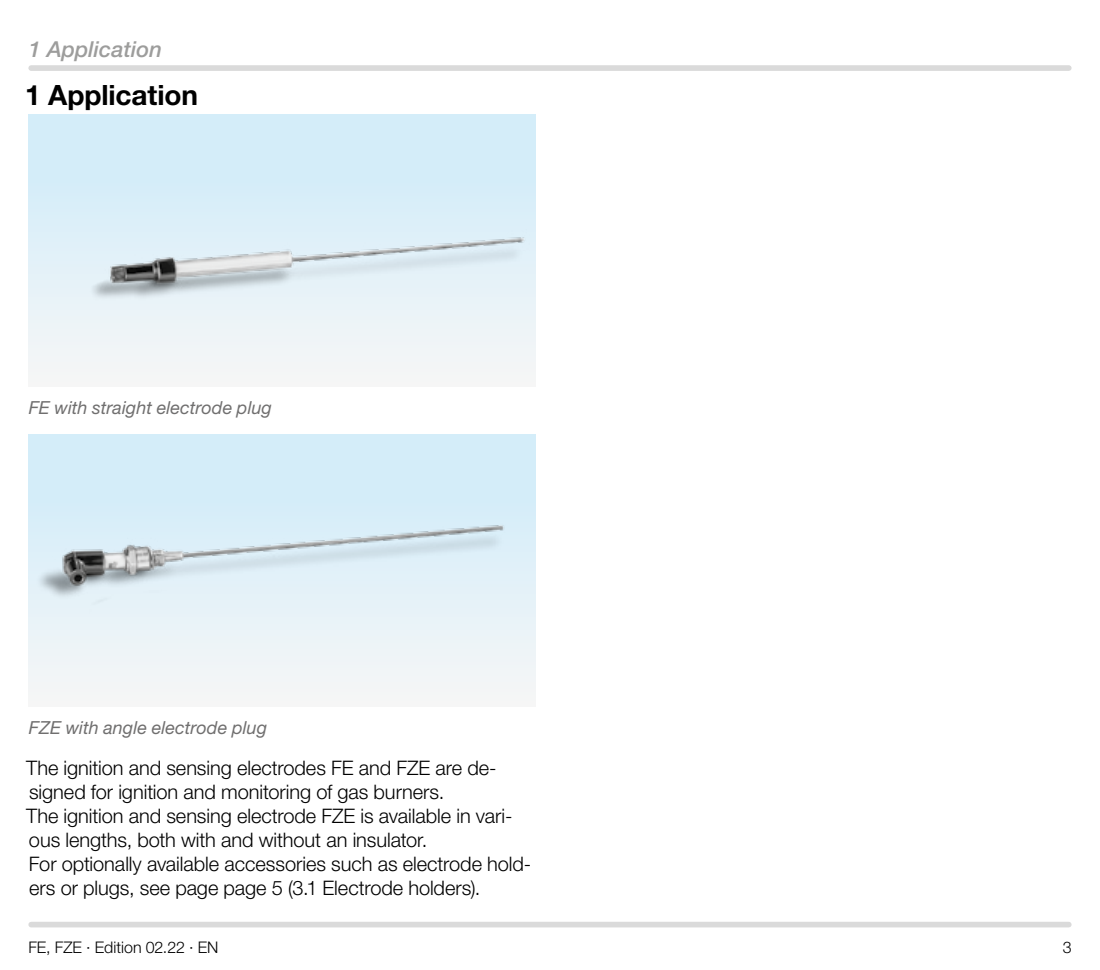
<style>
.page{position:relative;width:1100px;height:970px;background:#fff}
.page>*{position:absolute;margin:0;border:0;box-sizing:border-box;transform-origin:0 0}
.t1{font:700 28px "Helvetica Neue LT Pro";letter-spacing:-.005em;color:#000}
.t2{font:italic 500 22px "Helvetica Neue LT Pro";color:#9d9d9c}
.t3{font:300 20px/24px "Helvetica Neue LT Pro";letter-spacing:-.005em;color:#000}
.t4{font:italic 18px "Helvetica Neue LT Pro";color:#706f6f}
.t5{font:300 16px "Helvetica Neue LT Pro";letter-spacing:-.005em;color:#000}
</style>
<div class="page">
<div style="left:31px;top:921px;width:1038px;height:6px;background:#dadada"></div>
<div style="left:31px;top:65px;width:1038px;height:6px;background:#dadada"></div>
<svg style="left:28px;top:114px;width:508px;height:261px"></svg>
<img style="left:28px;top:193px;width:508px;height:114px">
<svg style="left:28px;top:434px;width:508px;height:261px"></svg>
<img style="left:28px;top:513px;width:508px;height:114px">
<p class="t2" style="left:28px;top:36px;width:135px">1 Application</p>
<h1 class="t1" style="left:25px;top:78px;width:174px">1 Application</h1>
<p class="t4" style="left:29px;top:396px;width:245px">FE with straight electrode plug</p>
<p class="t4" style="left:29px;top:716px;width:240px">FZE with angle electrode plug</p>
<p class="t3" style="left:26px;top:755px;width:507px">The ignition and sensing electrodes FE and FZE are de&shy;signed for ignition and monitoring of gas burners.<br>The ignition and sensing electrode FZE is available in vari&shy;ous lengths, both with and without an insulator.<br>For optionally available accessories such as electrode hold&shy;ers or plugs, see page page 5 (3.1 Electrode holders).</p>
<p class="t5" style="left:28px;top:937px;width:192px">FE, FZE · Edition 02.22 · EN</p>
<p class="t5" style="left:1063px;top:937px;width:10px">3</p>
</div>
